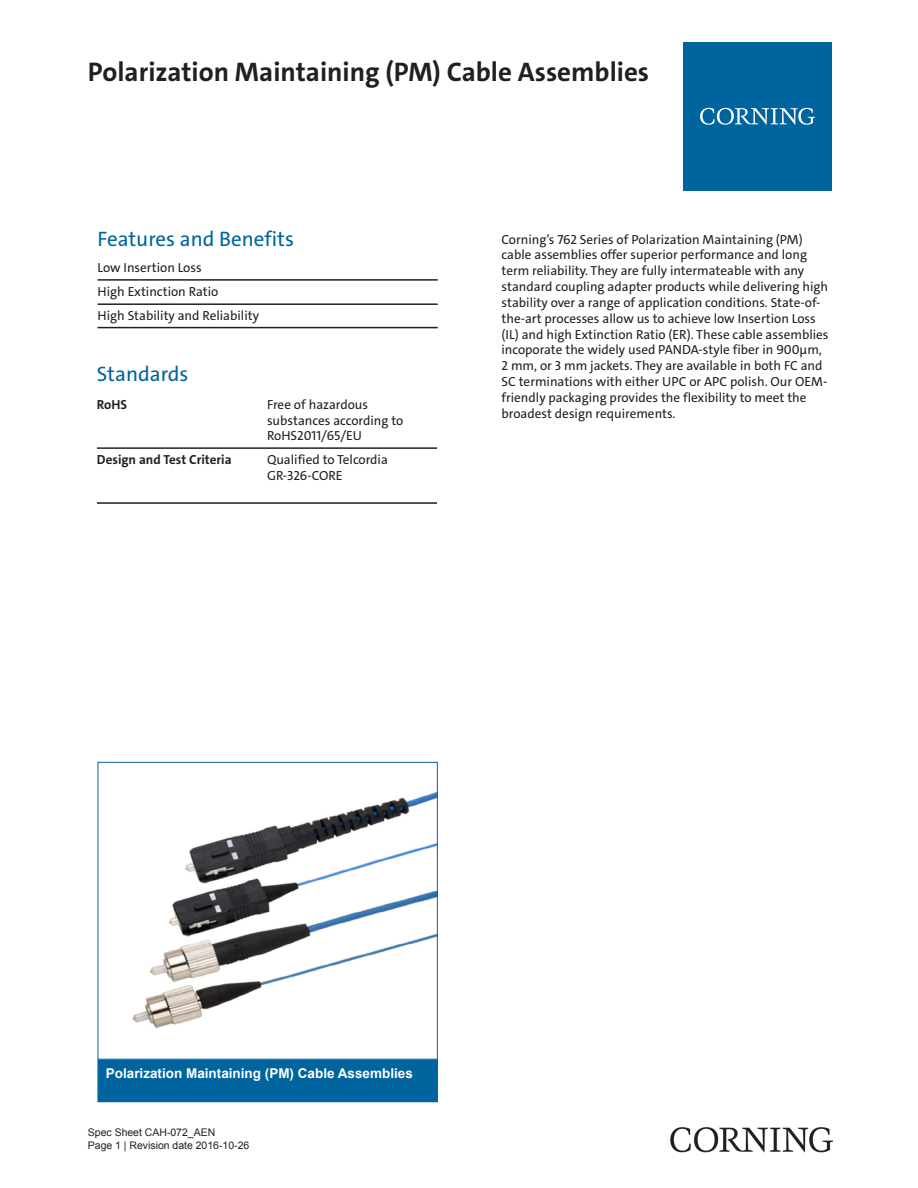
<style>
.page{position:relative;width:918px;height:1188px;background:#fff}
.page>*{position:absolute;margin:0;border:0;box-sizing:border-box;transform-origin:0 0}
.t1{font:700 27px "The Sans C4 s";color:#231f20}
.Heading_Blue{font:21px "The Sans C4 s";color:#00649e}
.Arial_9_white_bold_l{font:700 13.5px "Arial";color:#fff}
.t2{font:13.2px/15.9px "The Sans C4 s";color:#231f20}
.t3{font:700 13.2px "The Sans C4 s";color:#231f20}
.Standard_Footer{font:10.5px "Arial";color:#231f20}
</style>
<div class="page">
<div style="left:683px;top:42px;width:149px;height:149px;background:#00649e"></div>
<svg style="left:700px;top:108px;width:115px;height:17px"></svg>
<img style="left:670px;top:1127px;width:162px;height:25px">
<hr style="left:97px;top:447px;width:170px;height:2px;background:#231f20">
<hr style="left:97px;top:502px;width:170px;height:2px;background:#231f20">
<hr style="left:267px;top:447px;width:170px;height:2px;background:#231f20">
<hr style="left:267px;top:502px;width:170px;height:2px;background:#231f20">
<hr style="left:98px;top:279px;width:340px;height:2px;background:#231f20">
<hr style="left:98px;top:303px;width:340px;height:2px;background:#231f20">
<hr style="left:98px;top:327px;width:340px;height:1px;background:#231f20">
<img style="left:132px;top:792px;width:304px;height:237px">
<div style="left:98px;top:762px;width:340px;height:298px;border:1px solid #00649e"></div>
<div style="left:98px;top:1060px;width:339px;height:42px;background:#00649e"></div>
<p class="t1" style="left:88px;top:55px;width:563px">Polarization Maintaining (PM) Cable Assemblies</p>
<p class="Heading_Blue" style="left:98px;top:226px;width:198px">Features and Benefits</p>
<p class="t2" style="left:98px;top:260px;width:106px">Low Insertion Loss</p>
<p class="t2" style="left:98px;top:283px;width:122px">High Extinction Ratio</p>
<p class="t2" style="left:98px;top:308px;width:163px">High Stability and Reliability</p>
<h2 class="Heading_Blue" style="left:97px;top:361px;width:93px">Standards</h2>
<p class="t3" style="left:97px;top:396px;width:32px">RoHS</p>
<p class="t2" style="left:267px;top:396px;width:138px">Free of hazardous substances according to<br>RoHS2011/65/EU</p>
<p class="t3" style="left:97px;top:451px;width:136px">Design and Test Criteria</p>
<p class="t2" style="left:267px;top:451px;width:122px">Qualified to Telcordia<br>GR-326-CORE</p>
<p class="t2" style="left:502px;top:231px;width:329px">Corning’s 762 Series of Polarization Maintaining (PM) cable assemblies offer superior performance and long term reliability. They are fully intermateable with any standard coupling adapter products while delivering high stability over a range of application conditions. State-of&shy;the-art processes allow us to achieve low Insertion Loss (IL) and high Extinction Ratio (ER). These cable assemblies incoporate the widely used PANDA-style fiber in 900µm, 2 mm, or 3 mm jackets. They are available in both FC and SC terminations with either UPC or APC polish. Our OEM&shy;friendly packaging provides the flexibility to meet the broadest design requirements.</p>
<p class="Arial_9_white_bold_l" style="left:106px;top:1064px;width:309px">Polarization Maintaining (PM) Cable Assemblies</p>
<p class="Standard_Footer" style="left:88px;top:1125px;width:129px">Spec Sheet CAH-072_AEN</p>
<p class="Standard_Footer" style="left:88px;top:1138px;width:163px">Page 1 | Revision date 2016-10-26</p>
</div>
